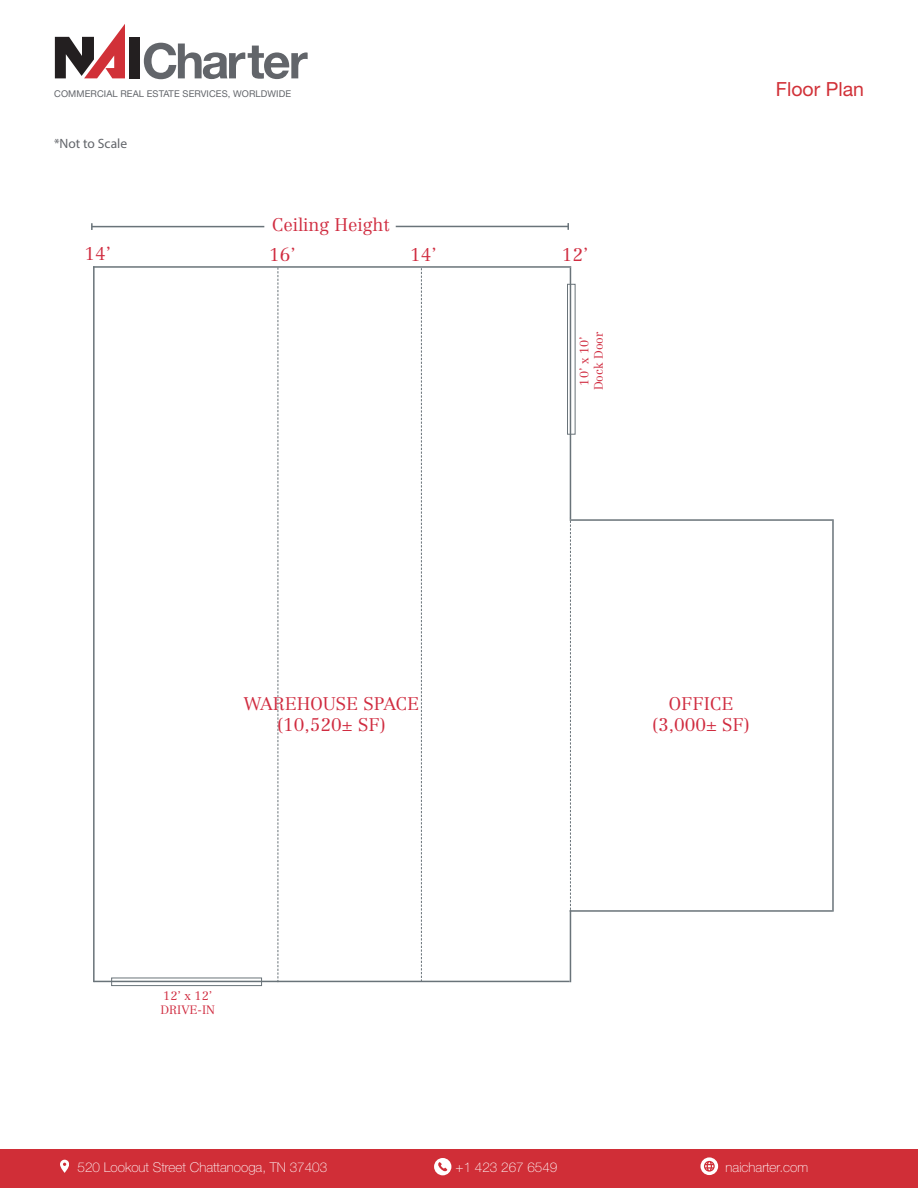
<style>
.page{position:relative;width:918px;height:1188px;background:#fff}
.page>*{position:absolute;margin:0;border:0;box-sizing:border-box;transform-origin:0 0}
.t1{font:19.5px "Helvetica Neue LT Std";color:#d13138}
.t2{font:300 18px/21.6px "Centennial LT Std";color:#d02c40;text-align:center}
.t3{font:100 13.5px "Helvetica Neue LT Std";color:#fff}
.t4{font:13.5px "Myriad Pro";color:#62656a}
.t5{font:300 12px/14.4px "Centennial LT Std";color:#d02c40;text-align:center}
.t6{font:9.3px "Helvetica Neue LT Std";letter-spacing:.01em;color:#62656a}
</style>
<div class="page">
<div style="left:0;top:1149px;width:918px;height:39px;background:#d02e37"></div>
<div style="left:129px;top:37px;width:11px;height:41px;background:#231f20"></div>
<svg style="left:55px;top:24px;width:70px;height:54px"></svg>
<svg style="left:144px;top:43px;width:164px;height:36px"></svg>
<svg style="left:60px;top:1159px;width:9px;height:14px"></svg>
<svg style="left:434px;top:1158px;width:17px;height:17px"></svg>
<svg style="left:700px;top:1157px;width:18px;height:18px"></svg>
<hr style="left:570px;top:268px;width:1px;height:251px;background:#697379">
<hr style="left:93px;top:266px;width:2px;height:716px;background:#697379">
<hr style="left:94px;top:981px;width:476px;height:1px;background:#697379">
<hr style="left:570px;top:519px;width:262px;height:2px;background:#697379">
<hr style="left:93px;top:266px;width:478px;height:2px;background:#697379">
<svg style="left:278px;top:267px;width:1px;height:714px"></svg>
<hr style="left:832px;top:519px;width:2px;height:393px;background:#697379">
<hr style="left:570px;top:910px;width:262px;height:2px;background:#697379">
<hr style="left:570px;top:910px;width:1px;height:72px;background:#697379">
<div style="left:567px;top:284px;width:8px;height:150px;border:1px solid #697379"></div>
<div style="left:111px;top:978px;width:151px;height:8px;border:1px solid #697379"></div>
<svg style="left:570px;top:519px;width:1px;height:391px"></svg>
<svg style="left:421px;top:268px;width:1px;height:713px"></svg>
<hr style="left:92px;top:226px;width:172px;height:1px;background:#697379">
<svg style="left:91px;top:223px;width:2px;height:7px"></svg>
<hr style="left:396px;top:226px;width:172px;height:1px;background:#697379">
<svg style="left:567px;top:223px;width:2px;height:7px"></svg>
<p class="t6" style="left:54px;top:89px;width:238px">COMMERCIAL REAL ESTATE SERVICES, WORLDWIDE</p>
<p class="t1" style="left:776px;top:78px;width:90px">Floor Plan</p>
<p class="t4" style="left:54px;top:135px;width:75px">*Not to Scale</p>
<p class="t2" style="left:272px;top:214px;width:119px">Ceiling Height</p>
<p class="t2" style="left:85px;top:243px;width:28px">14’</p>
<p class="t2" style="left:269px;top:244px;width:28px">16’</p>
<p class="t2" style="left:410px;top:244px;width:28px">14’</p>
<p class="t2" style="left:562px;top:244px;width:28px">12’</p>
<p class="t2" style="left:244px;top:693px;width:177px">WAREHOUSE SPACE (10,520± SF)</p>
<p class="t5" style="left:161px;top:989px;width:56px;text-align:left">12’ x 12’<br>DRIVE-IN</p>
<p class="t5" style="left:577px;top:390px;width:60px;rotate:-90deg">10’ x 10’<br>Dock Door</p>
<p class="t2" style="left:653px;top:693px;width:99px">OFFICE (3,000± SF)</p>
<p class="t3" style="left:78px;top:1160px;width:251px">520 Lookout Street Chattanooga, TN 37403</p>
<p class="t3" style="left:456px;top:1160px;width:103px">+1 423 267 6549</p>
<p class="t3" style="left:726px;top:1160px;width:84px">naicharter.com</p>
</div>
